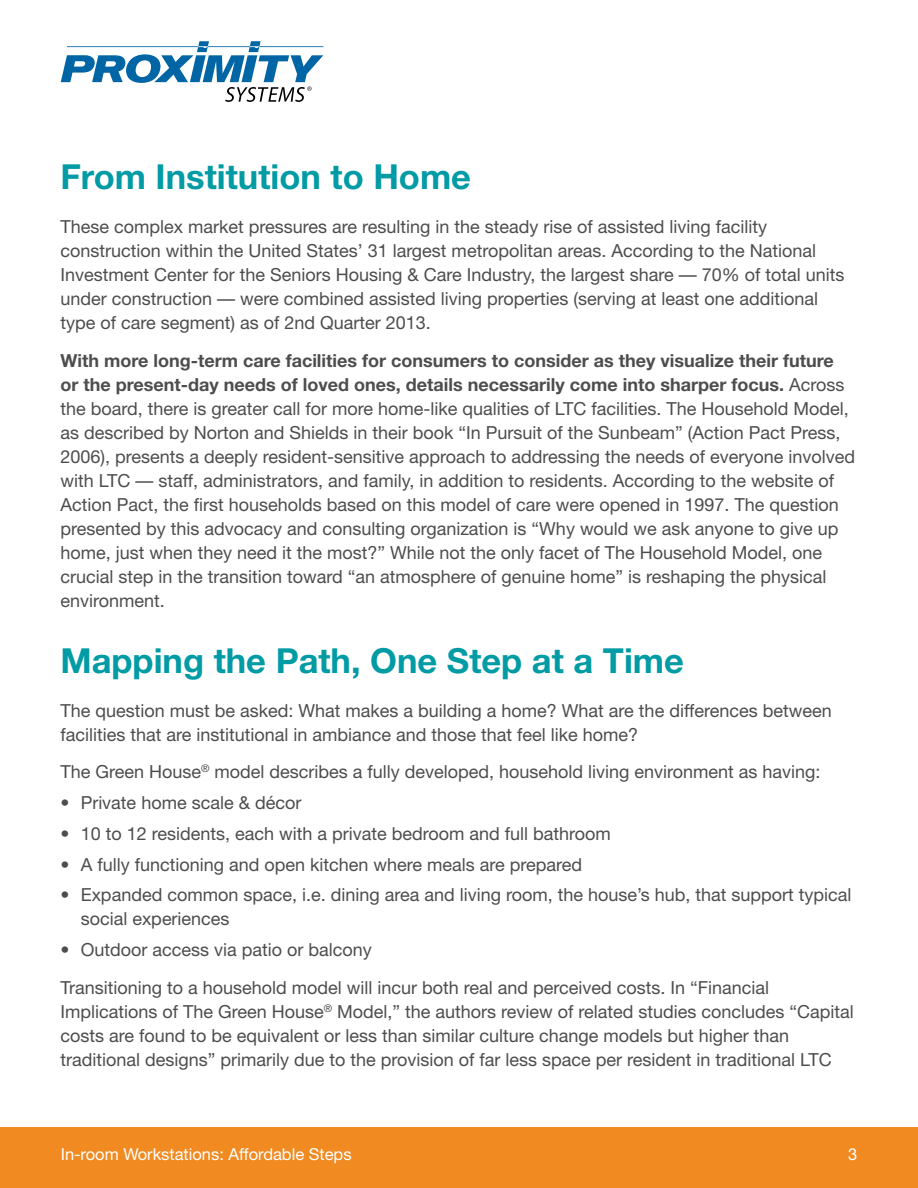
<style>
.page{position:relative;width:918px;height:1188px;background:#fff}
.page>*{position:absolute;margin:0;border:0;box-sizing:border-box;transform-origin:0 0}
.t1{font:700 34.5px "Helvetica Neue";color:#009ba4}
.t2{font:18px/24px "Helvetica Neue";color:#4d4d4f}
.t3{font:16.5px "Helvetica Neue";color:#fff}
.s1{font-weight:700}
</style>
<div class="page">
<div style="left:0;top:1127px;width:918px;height:61px;background:#f08a21"></div>
<svg style="left:61px;top:41px;width:262px;height:61px"></svg>
<h1 class="t1" style="left:60px;top:155px;width:412px">From Institution to Home</h1>
<p class="t2" style="left:60px;top:215px;width:785px">These complex market pressures are resulting in the steady rise of assisted living facility construction within the United States’ 31 largest metropolitan areas. According to the National<br>I nvestment Center for the Seniors H ousing &amp; Care I ndustry, the largest share — 70% of total units under construction — were combined assisted living properties (serving at least one additional type of care segment) as of 2nd Quarter 2013.</p>
<p class="t2" style="left:60px;top:348px;width:796px"><span class="s1">With more long-term care facilities for consumers to consider as they visualize their future or the present-day needs of loved ones, details necessarily come into sharper focus.</span> Across the board, there is greater call for more home-like qualities of LTC facilities. The Household Model, as described by Norton and Shields in their book “I n Pursuit of the Sunbeam” (Action Pact Press, 2006), presents a deeply resident-sensitive approach to addressing the needs of everyone involved with LTC — staff, administrators, and family, in addition to residents. According to the website of Action Pact, the first households based on this model of care were opened in 1997. The question presented by this advocacy and consulting organization is “Why would we ask anyone to give up home, just when they need it the most?” While not the only facet of The Household Model, one crucial step in the transition toward “an atmosphere of genuine home” is reshaping the physical environment.</p>
<h1 class="t1" style="left:60px;top:639px;width:625px">Mapping the Path, One Step at a Time</h1>
<p class="t2" style="left:60px;top:698px;width:773px">The question must be asked: What makes a building a home? What are the differences between facilities that are institutional in ambiance and those that feel like home?</p>
<p class="t2" style="left:60px;top:760px;width:762px">The Green House<sup>®</sup> model describes a fully developed, household living environment as having:</p>
<p class="t2" style="left:60px;top:791px;width:242px">• Private home scale &amp; décor</p>
<p class="t2" style="left:60px;top:821px;width:552px">• 10 to 12 residents, each with a private bedroom and full bathroom</p>
<p class="t2" style="left:60px;top:852px;width:523px">• A fully functioning and open kitchen where meals are prepared</p>
<p class="t2" style="left:81px;top:883px;width:772px;text-indent:-20px">• Expanded common space, i.e. dining area and living room, the house’s hub, that support typical social experiences</p>
<p class="t2" style="left:60px;top:931px;width:710px;line-height:37.5px">• Outdoor access via patio or balcony<br>Transitioning to a household model will incur both real and perceived costs. I n “Financial</p>
<p class="t2" style="left:60px;top:999px;width:795px">I mplications of The Green House<sup>®</sup> Model,” the authors review of related studies concludes “Capital costs are found to be equivalent or less than similar culture change models but higher than traditional designs” primarily due to the provision of far less space per resident in traditional LTC</p>
<p class="t3" style="left:61px;top:1144px;width:292px">I n-room Workstations: Affordable Steps</p>
<p class="t3" style="left:848px;top:1144px;width:11px">3</p>
</div>
